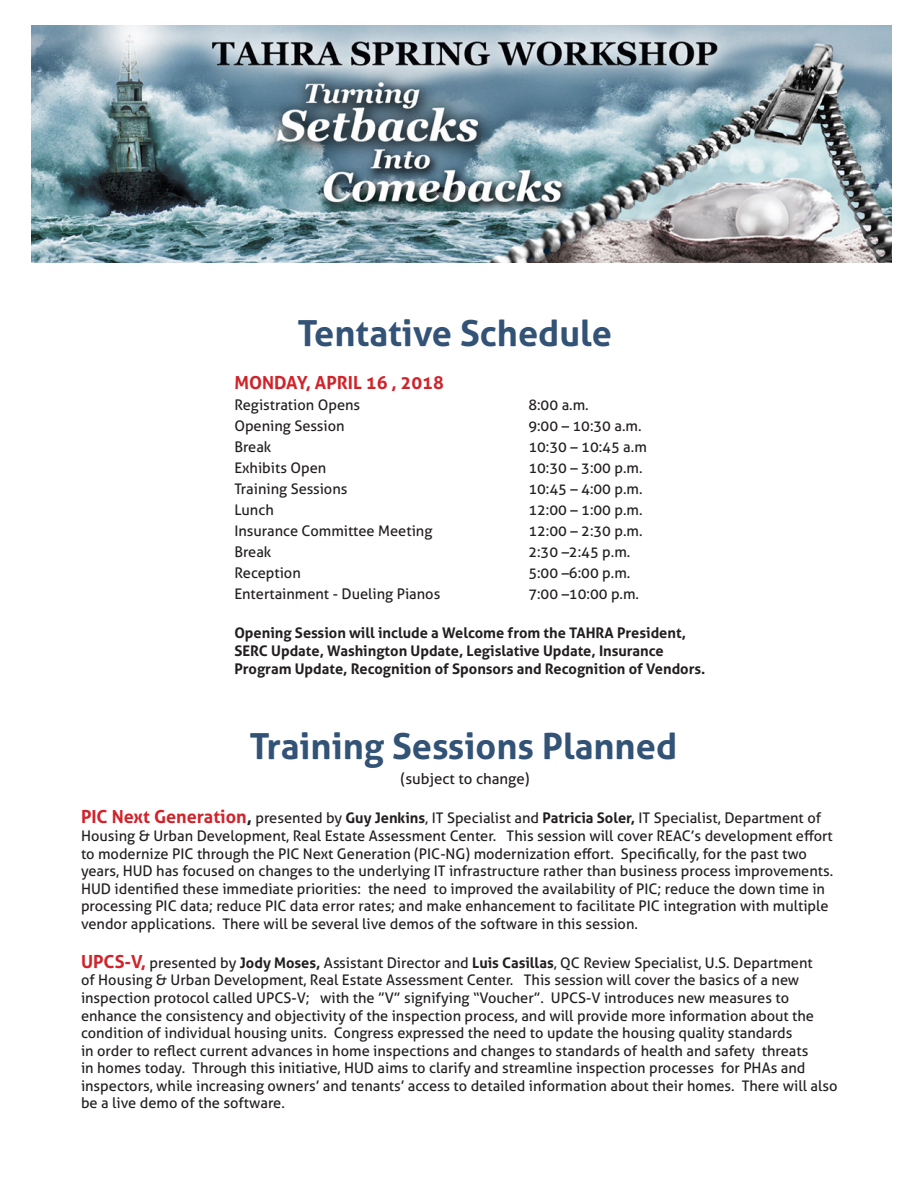
<style>
.page{position:relative;width:918px;height:1188px;background:#fff}
.page>*{position:absolute;margin:0;border:0;box-sizing:border-box;transform-origin:0 0}
.t1{font:700 36px "Aller";color:#325276}
.t2{font:700 18px "Aller";color:#d1232a}
.t3{font:15px "Aller";color:#231f20}
.t4{font:14.7px/17.5px "Aller";color:#231f20}
.t5{font:700 14.7px/18px "Aller";color:#231f20}
.s1{font-weight:700;font-size:18px;color:#d1232a}
.s2{font-weight:700;font-size:18px}
.s3{font-weight:700}
</style>
<div class="page">
<img style="left:32px;top:26px;width:860px;height:236px">
<p class="t1" style="left:297px;top:311px;width:316px">Tentative Schedule</p>
<p class="t2" style="left:234px;top:372px;width:211px">MONDAY, APRIL 16 , 2018</p>
<p class="t4" style="left:234px;top:396px;width:127px">Registration Opens</p>
<p class="t4" style="left:528px;top:396px;width:62px">8:00 a.m.</p>
<p class="t4" style="left:234px;top:417px;width:112px">Opening Session</p>
<p class="t4" style="left:528px;top:417px;width:115px">9:00 – 10:30 a.m.</p>
<p class="t4" style="left:234px;top:438px;width:39px">Break</p>
<p class="t4" style="left:528px;top:438px;width:120px">10:30 – 10:45 a.m</p>
<p class="t4" style="left:234px;top:459px;width:94px">Exhibits Open</p>
<p class="t4" style="left:528px;top:459px;width:116px">10:30 – 3:00 p.m.</p>
<p class="t4" style="left:234px;top:480px;width:115px">Training Sessions</p>
<p class="t4" style="left:528px;top:480px;width:116px">10:45 – 4:00 p.m.</p>
<p class="t4" style="left:234px;top:501px;width:41px">Lunch</p>
<p class="t4" style="left:528px;top:501px;width:116px">12:00 – 1:00 p.m.</p>
<p class="t4" style="left:234px;top:522px;width:200px">Insurance Committee Meeting</p>
<p class="t4" style="left:528px;top:522px;width:116px">12:00 – 2:30 p.m.</p>
<p class="t4" style="left:234px;top:543px;width:39px">Break</p>
<p class="t4" style="left:528px;top:543px;width:104px">2:30 –2:45 p.m.</p>
<p class="t4" style="left:234px;top:564px;width:68px">Reception</p>
<p class="t4" style="left:528px;top:564px;width:104px">5:00 –6:00 p.m.</p>
<p class="t4" style="left:234px;top:585px;width:208px">Entertainment - Dueling Pianos</p>
<p class="t4" style="left:528px;top:585px;width:112px">7:00 –10:00 p.m.</p>
<p class="t5" style="left:234px;top:624px;width:473px">Opening Session will include a Welcome from the TAHRA President,<br>SERC Update, Washington Update, Legislative Update, Insurance<br>Program Update, Recognition of Sponsors and Recognition of Vendors.</p>
<p class="t1" style="left:249px;top:724px;width:429px">Training Sessions Planned</p>
<p class="t3" style="left:401px;top:770px;width:130px">(subject to change)</p>
<p class="t4" style="left:81px;top:809px;width:754px"><span class="s1">PIC Next Generation</span><span class="s2">,</span> presented by <span class="s3">Guy Jenkins</span>, IT Specialist and <span class="s3">Patricia Soler,</span> IT Specialist, Department of Housing &amp; Urban Development, Real Estate Assessment Center. This session will cover REAC’s development effort to modernize PIC through the PIC Next Generation (PIC-NG) modernization effort. Specifically, for the past two years, HUD has focused on changes to the underlying IT infrastructure rather than business process improvements.<br>HUD identified these immediate priorities: the need to improved the availability of PIC; reduce the down time in processing PIC data; reduce PIC data error rates; and make enhancement to facilitate PIC integration with multiple vendor applications. There will be several live demos of the software in this session.</p>
<p class="t4" style="left:81px;top:954px;width:758px"><span class="s1">UPCS-V,</span> presented by <span class="s3">Jody Moses,</span> Assistant Director and <span class="s3">Luis Casillas</span>, QC Review Specialist, U.S. Department<br>of Housing &amp; Urban Development, Real Estate Assessment Center. This session will cover the basics of a new inspection protocol called UPCS-V; with the ”V” signifying “Voucher”. UPCS-V introduces new measures to enhance the consistency and objectivity of the inspection process, and will provide more information about the condition of individual housing units. Congress expressed the need to update the housing quality standards<br>in order to reflect current advances in home inspections and changes to standards of health and safety threats<br>in homes today. Through this initiative, HUD aims to clarify and streamline inspection processes for PHAs and inspectors, while increasing owners’ and tenants’ access to detailed information about their homes. There will also be a live demo of the software.</p>
</div>
